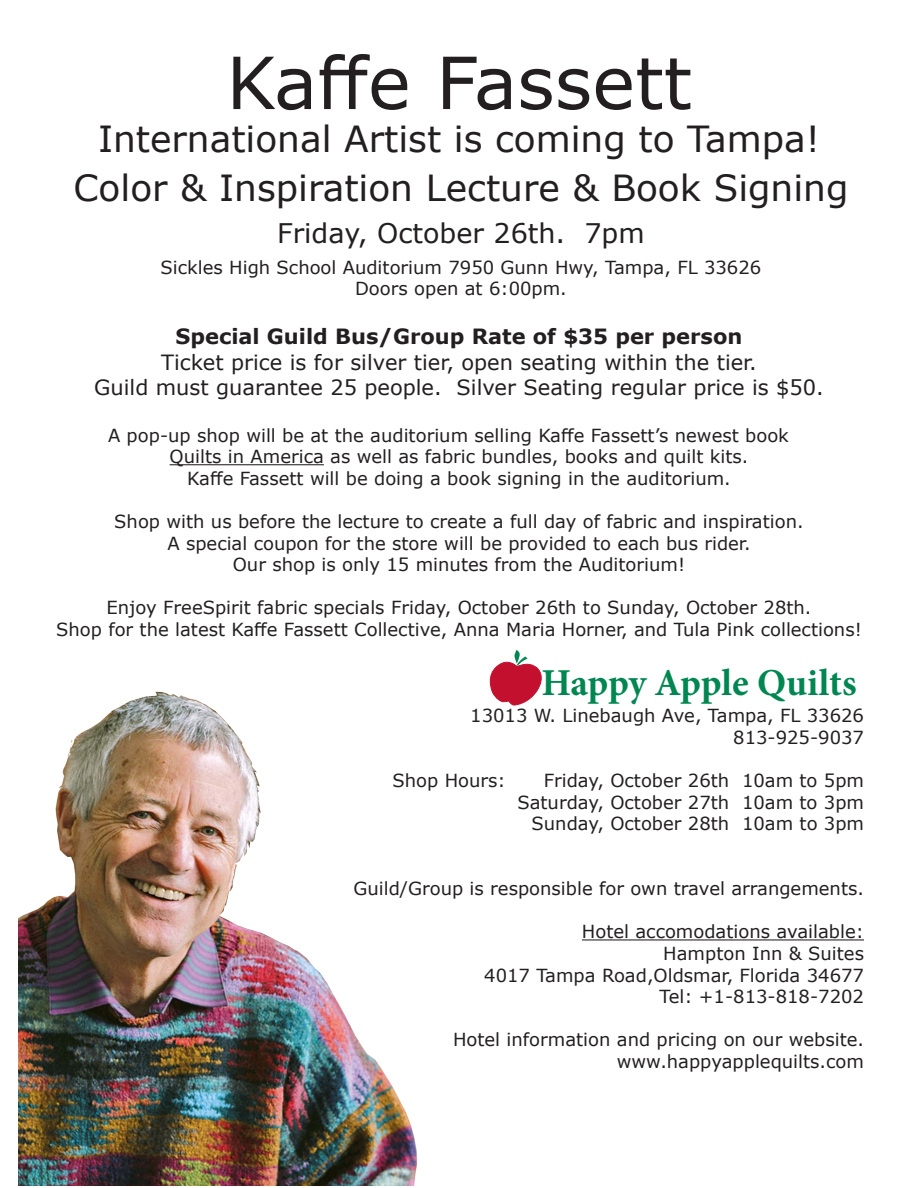
<style>
.page{position:relative;width:918px;height:1188px;background:#fff}
.page>*{position:absolute;margin:0;border:0;box-sizing:border-box;transform-origin:0 0}
.t1{font:72px "Verdana";color:#231f20}
.t2{font:700 38.1px "Minion Pro";letter-spacing:-.005em;color:#008751}
.t3{font:36px "Verdana";color:#231f20}
.t4{font:27px "Verdana";color:#231f20}
.t5{font:21px "Verdana";color:#231f20}
.t6{font:700 21px "Verdana";color:#231f20}
.t7{font:18px/21.6px "Verdana";color:#231f20}
</style>
<div class="page">
<hr style="left:170px;top:464px;width:154px;height:1px;background:#231f20">
<hr style="left:582px;top:939px;width:282px;height:1px;background:#231f20">
<img style="left:19px;top:691px;width:398px;height:495px">
<svg style="left:489px;top:650px;width:53px;height:56px"></svg>
<p class="t1" style="left:226px;top:33px;width:467px">Kaffe Fassett</p>
<p class="t3" style="left:98px;top:114px;width:724px">International Artist is coming to Tampa!</p>
<p class="t3" style="left:73px;top:163px;width:777px">Color &amp; Inspiration Lecture &amp; Book Signing</p>
<p class="t4" style="left:277px;top:215px;width:369px">Friday, October 26th. 7pm</p>
<p class="t7" style="left:161px;top:256px;width:602px">Sickles High School Auditorium 7950 Gunn Hwy, Tampa, FL 33626</p>
<p class="t7" style="left:355px;top:278px;width:213px">Doors open at 6:00pm.</p>
<p class="t6" style="left:176px;top:322px;width:568px">Special Guild Bus/Group Rate of $35 per person</p>
<p class="t5" style="left:161px;top:348px;width:597px">Ticket price is for silver tier, open seating within the tier.</p>
<p class="t5" style="left:94px;top:373px;width:731px">Guild must guarantee 25 people. Silver Seating regular price is $50.</p>
<p class="t7" style="left:170px;top:424px;width:621px;text-indent:-62px">A pop-up shop will be at the auditorium selling Kaffe Fassett’s newest book<br>Quilts in America as well as fabric bundles, books and quilt kits.</p>
<p class="t7" style="left:187px;top:467px;width:545px">Kaffe Fassett will be doing a book signing in the auditorium.</p>
<p class="t7" style="left:114px;top:510px;width:691px">Shop with us before the lecture to create a full day of fabric and inspiration.</p>
<p class="t7" style="left:167px;top:532px;width:585px">A special coupon for the store will be provided to each bus rider.</p>
<p class="t7" style="left:233px;top:554px;width:454px">Our shop is only 15 minutes from the Auditorium!</p>
<p class="t7" style="left:106px;top:597px;width:707px">Enjoy FreeSpirit fabric specials Friday, October 26th to Sunday, October 28th.</p>
<p class="t7" style="left:56px;top:618px;width:807px">Shop for the latest Kaffe Fassett Collective, Anna Maria Horner, and Tula Pink collections!</p>
<p class="t2" style="left:541px;top:656px;width:317px">Happy Apple Quilts</p>
<p class="t7" style="left:470px;top:705px;width:395px">13013 W. Linebaugh Ave, Tampa, FL 33626</p>
<p class="t7" style="left:733px;top:726px;width:132px">813-925-9037</p>
<p class="t7" style="left:393px;top:770px;width:115px">Shop Hours:</p>
<p class="t7" style="left:544px;top:770px;width:322px">Friday, October 26th 10am to 5pm</p>
<p class="t7" style="left:517px;top:791px;width:348px">Saturday, October 27th 10am to 3pm</p>
<p class="t7" style="left:532px;top:813px;width:334px">Sunday, October 28th 10am to 3pm</p>
<p class="t7" style="left:354px;top:878px;width:512px">Guild/Group is responsible for own travel arrangements.</p>
<p class="t7" style="left:582px;top:921px;width:284px">Hotel accomodations available:</p>
<p class="t7" style="left:663px;top:942px;width:202px">Hampton Inn &amp; Suites</p>
<p class="t7" style="left:484px;top:964px;width:381px">4017 Tampa Road,Oldsmar, Florida 34677</p>
<p class="t7" style="left:660px;top:986px;width:206px">Tel: +1-813-818-7202</p>
<p class="t7" style="left:453px;top:1029px;width:413px">Hotel information and pricing on our website.</p>
<p class="t7" style="left:617px;top:1050px;width:249px">www.happyapplequilts.com</p>
</div>
